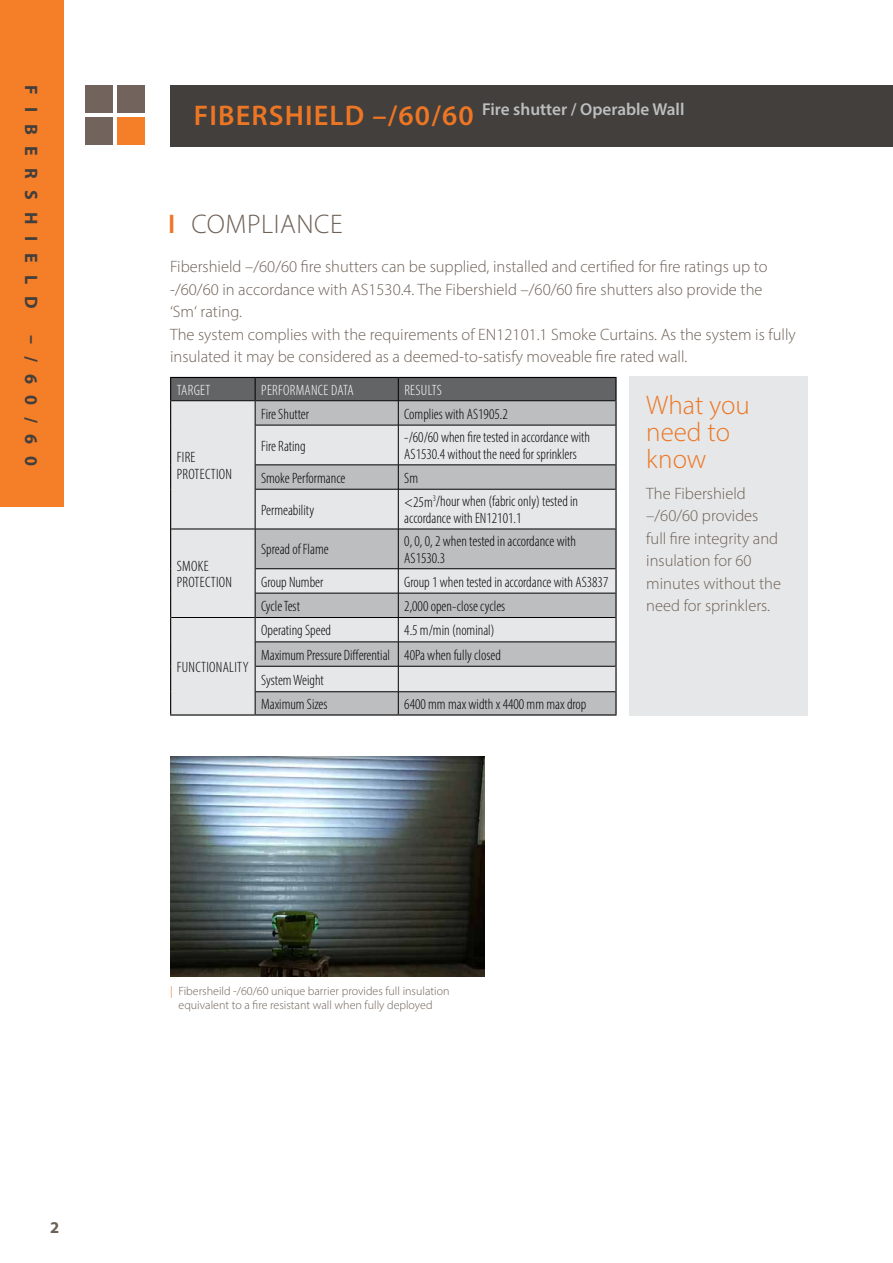
<style>
.page{position:relative;width:893px;height:1263px;background:#fff}
.page>*{position:absolute;margin:0;border:0;box-sizing:border-box;transform-origin:0 0}
.t1{font:300 27px/27px "Myriad Pro";color:#ed7624}
.t2{font:300 27px "Myriad Pro";letter-spacing:.02em;color:#6d6055}
.t3{font:700 18px "Myriad Pro";letter-spacing:.66em;color:#423f3c}
.t4{font:600 17.25px "Myriad Pro";color:#bcbec0}
.t5{font:300 16.5px/22.5px "Myriad Pro";color:#6d6055}
.t6{font:700 16.5px "Myriad Pro";color:#6d6055}
.t7{font:300 condensed 15px/16.5px "Myriad Pro";color:#000}
.t8{font:300 condensed 15px/16.5px "Myriad Pro";letter-spacing:.02em;color:#000}
.t9{font:300 condensed 15px "Myriad Pro";letter-spacing:.02em;color:#fff}
.t10{font:300 12px/14.4px "Myriad Pro";color:#6d6055}
.s1{font-size:28.5px;color:#ed7624}
.s2{font-weight:600;color:#ed7624}
.s3{color:#ed7623}
</style>
<div class="page">
<hr style="left:891px;top:85px;width:2px;height:62px;background:#423f3c">
<div style="left:0;top:0;width:64px;height:507px;background:#f57e29"></div>
<div style="left:85px;top:85px;width:27px;height:27px;background:#72635d"></div>
<div style="left:118px;top:85px;width:27px;height:27px;background:#72635d"></div>
<div style="left:85px;top:118px;width:27px;height:27px;background:#72635d"></div>
<div style="left:118px;top:118px;width:27px;height:27px;background:#f57e29"></div>
<div style="left:170px;top:85px;width:721px;height:62px;background:#423f3c"></div>
<svg style="left:171px;top:425px;width:84px;height:289px;background:#e1e2e3"></svg>
<svg style="left:256px;top:426px;width:359px;height:288px;background:#d0d1d2"></svg>
<hr style="left:255px;top:425px;width:143px;height:1px;background:#000">
<hr style="left:398px;top:425px;width:217px;height:1px;background:#000">
<hr style="left:398px;top:425px;width:1px;height:40px;background:#000">
<hr style="left:255px;top:465px;width:143px;height:1px;background:#000">
<hr style="left:398px;top:465px;width:217px;height:1px;background:#000">
<svg style="left:398px;top:465px;width:1px;height:24px"></svg>
<hr style="left:255px;top:489px;width:143px;height:1px;background:#000">
<hr style="left:398px;top:489px;width:217px;height:1px;background:#000">
<hr style="left:398px;top:489px;width:1px;height:40px;background:#000">
<hr style="left:171px;top:529px;width:84px;height:1px;background:#000">
<hr style="left:255px;top:529px;width:143px;height:1px;background:#000">
<hr style="left:398px;top:529px;width:217px;height:1px;background:#000">
<hr style="left:398px;top:529px;width:1px;height:39px;background:#000">
<hr style="left:255px;top:568px;width:143px;height:1px;background:#000">
<hr style="left:398px;top:568px;width:217px;height:1px;background:#000">
<hr style="left:255px;top:593px;width:143px;height:1px;background:#000">
<hr style="left:398px;top:593px;width:217px;height:1px;background:#000">
<hr style="left:171px;top:617px;width:84px;height:1px;background:#000">
<hr style="left:255px;top:617px;width:143px;height:1px;background:#000">
<hr style="left:398px;top:617px;width:217px;height:1px;background:#000">
<hr style="left:255px;top:642px;width:143px;height:1px;background:#000">
<hr style="left:398px;top:642px;width:217px;height:1px;background:#000">
<hr style="left:255px;top:666px;width:143px;height:1px;background:#000">
<hr style="left:398px;top:666px;width:217px;height:1px;background:#000">
<svg style="left:398px;top:569px;width:1px;height:145px"></svg>
<hr style="left:398px;top:377px;width:219px;height:1px;background:#000">
<hr style="left:615px;top:378px;width:2px;height:23px;background:#000">
<hr style="left:170px;top:425px;width:1px;height:40px;background:#000">
<svg style="left:170px;top:465px;width:1px;height:24px"></svg>
<hr style="left:170px;top:489px;width:1px;height:40px;background:#000">
<hr style="left:615px;top:401px;width:2px;height:24px;background:#000">
<hr style="left:615px;top:425px;width:2px;height:40px;background:#000">
<hr style="left:615px;top:465px;width:2px;height:24px;background:#000">
<hr style="left:615px;top:489px;width:2px;height:40px;background:#000">
<hr style="left:170px;top:529px;width:1px;height:40px;background:#000">
<hr style="left:615px;top:529px;width:2px;height:40px;background:#000">
<hr style="left:615px;top:569px;width:2px;height:24px;background:#000">
<hr style="left:615px;top:593px;width:2px;height:24px;background:#000">
<svg style="left:170px;top:569px;width:1px;height:145px"></svg>
<hr style="left:615px;top:617px;width:2px;height:25px;background:#000">
<hr style="left:615px;top:642px;width:2px;height:24px;background:#000">
<hr style="left:615px;top:666px;width:2px;height:26px;background:#000">
<hr style="left:615px;top:692px;width:2px;height:22px;background:#000">
<hr style="left:170px;top:714px;width:85px;height:1px;background:#000">
<hr style="left:255px;top:714px;width:143px;height:1px;background:#000">
<hr style="left:398px;top:714px;width:219px;height:1px;background:#000">
<hr style="left:255px;top:691px;width:143px;height:1px;background:#000">
<hr style="left:398px;top:691px;width:217px;height:1px;background:#000">
<svg style="left:170px;top:377px;width:446px;height:48px;background:#8c8d8f"></svg>
<hr style="left:255px;top:425px;width:1px;height:40px;background:#000">
<svg style="left:255px;top:465px;width:1px;height:24px"></svg>
<hr style="left:255px;top:489px;width:1px;height:40px;background:#000">
<hr style="left:255px;top:529px;width:1px;height:40px;background:#000">
<svg style="left:255px;top:569px;width:1px;height:145px"></svg>
<div style="left:629px;top:376px;width:179px;height:340px;background:#e6e7e8"></div>
<img style="left:170px;top:756px;width:314px;height:220px">
<p class="t3" style="left:43px;top:85px;width:225px;rotate:90deg">FIBERSHIELD</p>
<p class="t3" style="left:43px;top:335px;width:132px;rotate:90deg">–/60/60</p>
<p class="t6" style="left:50px;top:1216px;width:11px">2</p>
<p class="t4" style="left:194px;top:98px;width:492px"><span class="s1">FIBERSHIELD –/60/60</span> Fire shutter / Operable Wall</p>
<h1 class="t2" style="left:168px;top:208px;width:176px"><span class="s2">I</span> COMPLIANCE</h1>
<p class="t5" style="left:170px;top:255px;width:627px">Fibershield –/60/60 fire shutters can be supplied, installed and certified for fire ratings up to -/60/60 in accordance with AS1530.4. The Fibershield –/60/60 fire shutters also provide the<br>‘Sm‘ rating.<br>The system complies with the requirements of EN12101.1 Smoke Curtains. As the system is fully insulated it may be considered as a deemed-to-satisfy moveable fire rated wall.</p>
<p class="t9" style="left:177px;top:381px;width:35px">TARGET</p>
<p class="t9" style="left:261px;top:381px;width:94px">PERFORMANCE DATA</p>
<p class="t9" style="left:404px;top:381px;width:39px">RESULTS</p>
<h1 class="t1" style="left:646px;top:391px;width:105px">What you need to know</h1>
<p class="t5" style="left:646px;top:482px;width:136px">The Fibershield –/60/60 provides full fire integrity and insulation for 60 minutes without the need for sprinklers.</p>
<p class="t7" style="left:261px;top:405px;width:49px">Fire Shutter</p>
<p class="t7" style="left:404px;top:405px;width:105px">Complies with AS1905.2</p>
<p class="t7" style="left:261px;top:437px;width:46px">Fire Rating</p>
<p class="t7" style="left:404px;top:429px;width:187px">-/60/60 when fire tested in accordance with<br>AS1530.4 without the need for sprinklers</p>
<p class="t7" style="left:261px;top:469px;width:86px">Smoke Performance</p>
<p class="t7" style="left:404px;top:469px;width:15px">Sm</p>
<p class="t7" style="left:261px;top:501px;width:54px">Permeability</p>
<p class="t7" style="left:404px;top:493px;width:175px">&lt;25m<sup>3</sup>/hour when (fabric only) tested in accordance with EN12101.1</p>
<p class="t8" style="left:177px;top:449px;width:57px">FIRE<br>PROTECTION</p>
<p class="t7" style="left:261px;top:541px;width:69px">Spread of Flame</p>
<p class="t7" style="left:404px;top:533px;width:173px">0, 0, 0, 2 when tested in accordance with<br>AS1530.3</p>
<p class="t7" style="left:261px;top:573px;width:64px">Group Number</p>
<p class="t7" style="left:404px;top:573px;width:206px">Group 1 when tested in accordance with AS3837</p>
<p class="t7" style="left:261px;top:598px;width:40px">Cycle Test</p>
<p class="t7" style="left:404px;top:598px;width:102px">2,000 open-close cycles</p>
<p class="t8" style="left:177px;top:557px;width:57px">SMOKE<br>PROTECTION</p>
<p class="t8" style="left:177px;top:659px;width:73px">FUNCTIONALITY</p>
<p class="t7" style="left:261px;top:618px;width:241px;line-height:24.6px;text-indent:143px">4.5 m/min (nominal)<br>Maximum Pressure Differential 40Pa when fully closed<br>System Weight<br>Maximum Sizes</p>
<p class="t7" style="left:261px;top:622px;width:72px">Operating Speed</p>
<p class="t7" style="left:404px;top:696px;width:184px">6400 mm max width x 4400 mm max drop</p>
<p class="t10" style="left:179px;top:983px;width:272px;text-indent:-9px"><span class="s3">|</span> Fibersheild -/60/60 unique barrier provides full insulation equivalent to a fire resistant wall when fully deployed</p>
</div>
